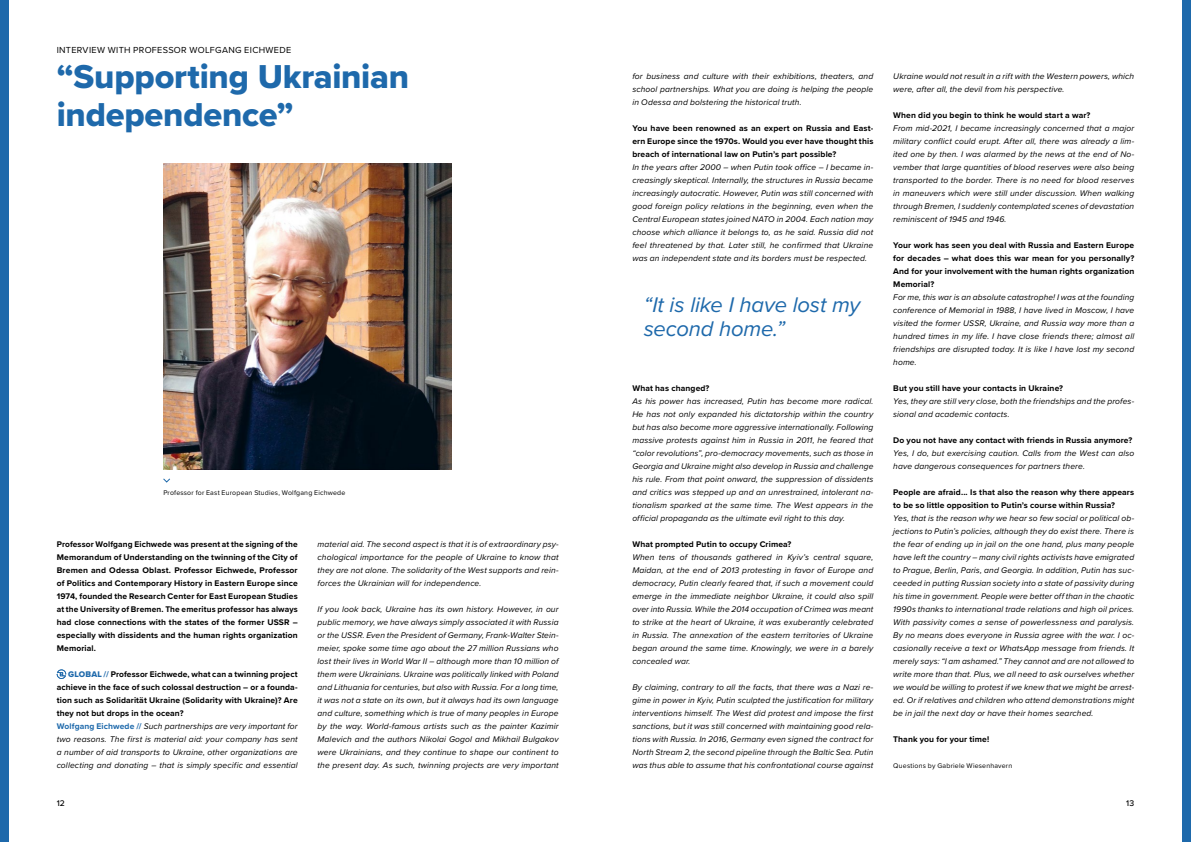
<style>
.page{position:relative;width:1191px;height:842px;background:#fff}
.page>*{position:absolute;margin:0;border:0;box-sizing:border-box;transform-origin:0 0}
.t1{font:34.3px/37.4px "Proxima Nova Extrabld";letter-spacing:-.005em;color:#1e69ab}
.t2{font:italic 22px/24.5px "Proxima Nova";letter-spacing:-.01em;color:#1e69ab}
.t3{font:9.1px "Proxima Nova";letter-spacing:.035em;color:#000}
.t4{font:italic 8.5px/13px "Proxima Nova";letter-spacing:.015em;color:#000;text-align:justify}
.t5{font:700 8.5px/13px "Proxima Nova";letter-spacing:.015em;color:#000;text-align:justify}
.t6{font:500 8.5px "Proxima Nova";color:#000}
.t7{font:7px "Proxima Nova";letter-spacing:.025em;color:#000}
.s1{font-family:"Proxima Nova Extrabld";font-style:normal;color:#1e69ab}
.s2{font-weight:700;font-style:normal;color:#1e69ab}
.s3{font-weight:700;font-style:normal}
</style>
<div class="page">
<svg style="left:57px;top:669px;width:9px;height:10px"></svg>
<img style="left:163px;top:164px;width:289px;height:305px">
<svg style="left:163px;top:478px;width:7px;height:5px"></svg>
<div style="left:0;top:0;width:9px;height:842px;background:#1e69ab"></div>
<div style="left:1182px;top:0;width:9px;height:842px;background:#1e69ab"></div>
<p class="t3" style="left:57px;top:43px;width:236px">INTERVIEW WITH PROFESSOR WOLFGANG EICHWEDE</p>
<h1 class="t1" style="left:57px;top:58px;width:354px">“Supporting Ukrainian independence”</h1>
<p class="t7" style="left:163px;top:488px;width:183px">Professor for East European Studies, Wolfgang Eichwede</p>
<p class="t5" style="left:57px;top:538px;width:242px">Professor Wolfgang Eichwede was present at the signing of the Memorandum of Understanding on the twinning of the City of Bremen and Odessa Oblast. Professor Eichwede, Professor of Politics and Contemporary History in Eastern Europe since 1974, founded the Research Center for East European Studies at the University of Bremen. The emeritus professor has always had close connections with the states of the former USSR – especially with dissidents and the human rights organization Memorial.</p>
<p class="t4" style="left:57px;top:668px;width:242px;text-align:left;text-indent:12px"><span class="s1">GLOBAL</span> <span class="s2">//</span> <span class="s3">Professor Eichwede, what can a twinning project achieve in the face of such colossal destruction – or a founda&shy;tion such as Solidarität Ukraine (Solidarity with Ukraine)? Are they not but drops in the ocean?<br></span><span class="s2">Wolfgang Eichwede //</span> Such partnerships are very important for two reasons. The first is material aid: your company has sent a number of aid transports to Ukraine, other organizations are collecting and donating – that is simply specific and essential</p>
<p class="t4" style="left:317px;top:538px;width:242px">material aid. The second aspect is that it is of extraordinary psy&shy;chological importance for the people of Ukraine to know that they are not alone. The solidarity of the West supports and rein&shy;forces the Ukrainian will for independence.</p>
<p class="t4" style="left:317px;top:603px;width:242px">If you look back, Ukraine has its own history. However, in our public memory, we have always simply associated it with Russia or the USSR. Even the President of Germany, Frank-Walter Stein&shy;meier, spoke some time ago about the 27 million Russians who lost their lives in World War II – although more than 10 million of them were Ukrainians. Ukraine was politically linked with Poland and Lithuania for centuries, but also with Russia. For a long time, it was not a state on its own, but it always had its own language and culture, something which is true of many peoples in Europe by the way. World-famous artists such as the painter Kazimir Malevich and the authors Nikolai Gogol and Mikhail Bulgakov were Ukrainians, and they continue to shape our continent to the present day. As such, twinning projects are very important</p>
<p class="t4" style="left:632px;top:70px;width:242px">for business and culture with their exhibitions, theaters, and school partnerships. What you are doing is helping the people in Odessa and bolstering the historical truth.</p>
<p class="t5" style="left:632px;top:122px;width:242px">You have been renowned as an expert on Russia and East&shy;ern Europe since the 1970s. Would you ever have thought this breach of international law on Putin’s part possible?</p>
<p class="t4" style="left:632px;top:161px;width:242px">In the years after 2000 – when Putin took office – I became in&shy;creasingly skeptical. Internally, the structures in Russia became increasingly autocratic. However, Putin was still concerned with good foreign policy relations in the beginning, even when the Central European states joined NATO in 2004. Each nation may choose which alliance it belongs to, as he said. Russia did not feel threatened by that. Later still, he confirmed that Ukraine was an independent state and its borders must be respected.</p>
<h2 class="t2" style="left:643px;top:291px;width:218px">“It is like I have lost my second home.”</h2>
<p class="t5" style="left:632px;top:382px;width:79px">What has changed?</p>
<p class="t4" style="left:632px;top:395px;width:242px">As his power has increased, Putin has become more radical.<br>He has not only expanded his dictatorship within the country but has also become more aggressive internationally. Following massive protests against him in Russia in 2011, he feared that “color revolutions”, pro-democracy movements, such as those in Georgia and Ukraine might also develop in Russia and challenge his rule. From that point onward, the suppression of dissidents and critics was stepped up and an unrestrained, intolerant na&shy;tionalism sparked at the same time. The West appears in the official propaganda as the ultimate evil right to this day.</p>
<p class="t5" style="left:632px;top:538px;width:161px">What prompted Putin to occupy Crimea?</p>
<p class="t4" style="left:632px;top:551px;width:242px">When tens of thousands gathered in Kyiv’s central square, Maidan, at the end of 2013 protesting in favor of Europe and democracy, Putin clearly feared that, if such a movement could emerge in the immediate neighbor Ukraine, it could also spill over into Russia. While the 2014 occupation of Crimea was meant to strike at the heart of Ukraine, it was exuberantly celebrated in Russia. The annexation of the eastern territories of Ukraine began around the same time. Knowingly, we were in a barely concealed war.</p>
<p class="t4" style="left:632px;top:681px;width:242px">By claiming, contrary to all the facts, that there was a Nazi re&shy;gime in power in Kyiv, Putin sculpted the justification for military interventions himself. The West did protest and impose the first sanctions, but it was still concerned with maintaining good rela&shy;tions with Russia. In 2016, Germany even signed the contract for North Stream 2, the second pipeline through the Baltic Sea. Putin was thus able to assume that his confrontational course against</p>
<p class="t4" style="left:893px;top:70px;width:242px">Ukraine would not result in a rift with the Western powers, which were, after all, the devil from his perspective.</p>
<p class="t5" style="left:893px;top:109px;width:199px">When did you begin to think he would start a war?</p>
<p class="t4" style="left:893px;top:122px;width:242px">From mid-2021, I became increasingly concerned that a major military conflict could erupt. After all, there was already a lim&shy;ited one by then. I was alarmed by the news at the end of No&shy;vember that large quantities of blood reserves were also being transported to the border. There is no need for blood reserves in maneuvers which were still under discussion. When walking through Bremen, I suddenly contemplated scenes of devastation reminiscent of 1945 and 1946.</p>
<p class="t5" style="left:893px;top:239px;width:242px">Your work has seen you deal with Russia and Eastern Europe for decades – what does this war mean for you personally?<br>And for your involvement with the human rights organization Memorial?</p>
<p class="t4" style="left:893px;top:291px;width:242px">For me, this war is an absolute catastrophe! I was at the founding conference of Memorial in 1988, I have lived in Moscow, I have visited the former USSR, Ukraine, and Russia way more than a hundred times in my life. I have close friends there; almost all friendships are disrupted today. It is like I have lost my second home.</p>
<p class="t5" style="left:893px;top:382px;width:171px">But you still have your contacts in Ukraine?</p>
<p class="t4" style="left:893px;top:395px;width:242px">Yes, they are still very close, both the friendships and the profes&shy;sional and academic contacts.</p>
<p class="t5" style="left:893px;top:434px;width:240px">Do you not have any contact with friends in Russia anymore?</p>
<p class="t4" style="left:893px;top:447px;width:242px">Yes, I do, but exercising caution. Calls from the West can also have dangerous consequences for partners there.</p>
<p class="t5" style="left:893px;top:486px;width:242px">People are afraid... Is that also the reason why there appears to be so little opposition to Putin’s course within Russia?</p>
<p class="t4" style="left:893px;top:512px;width:242px">Yes, that is the reason why we hear so few social or political ob&shy;jections to Putin’s policies, although they do exist there. There is the fear of ending up in jail on the one hand, plus many people have left the country – many civil rights activists have emigrated to Prague, Berlin, Paris, and Georgia. In addition, Putin has suc&shy;ceeded in putting Russian society into a state of passivity during his time in government. People were better off than in the chaotic 1990s thanks to international trade relations and high oil prices.<br>With passivity comes a sense of powerlessness and paralysis.<br>By no means does everyone in Russia agree with the war. I oc&shy;casionally receive a text or WhatsApp message from friends. It merely says: “I am ashamed.” They cannot and are not allowed to write more than that. Plus, we all need to ask ourselves whether we would be willing to protest if we knew that we might be arrest&shy;ed. Or if relatives and children who attend demonstrations might be in jail the next day or have their homes searched.</p>
<p class="t5" style="left:893px;top:733px;width:97px">Thank you for your time!</p>
<p class="t7" style="left:893px;top:761px;width:121px">Questions by Gabriele Wiesenhavern</p>
<p class="t6" style="left:57px;top:797px;width:10px">12</p>
<p class="t6" style="left:1126px;top:797px;width:9px">13</p>
</div>
